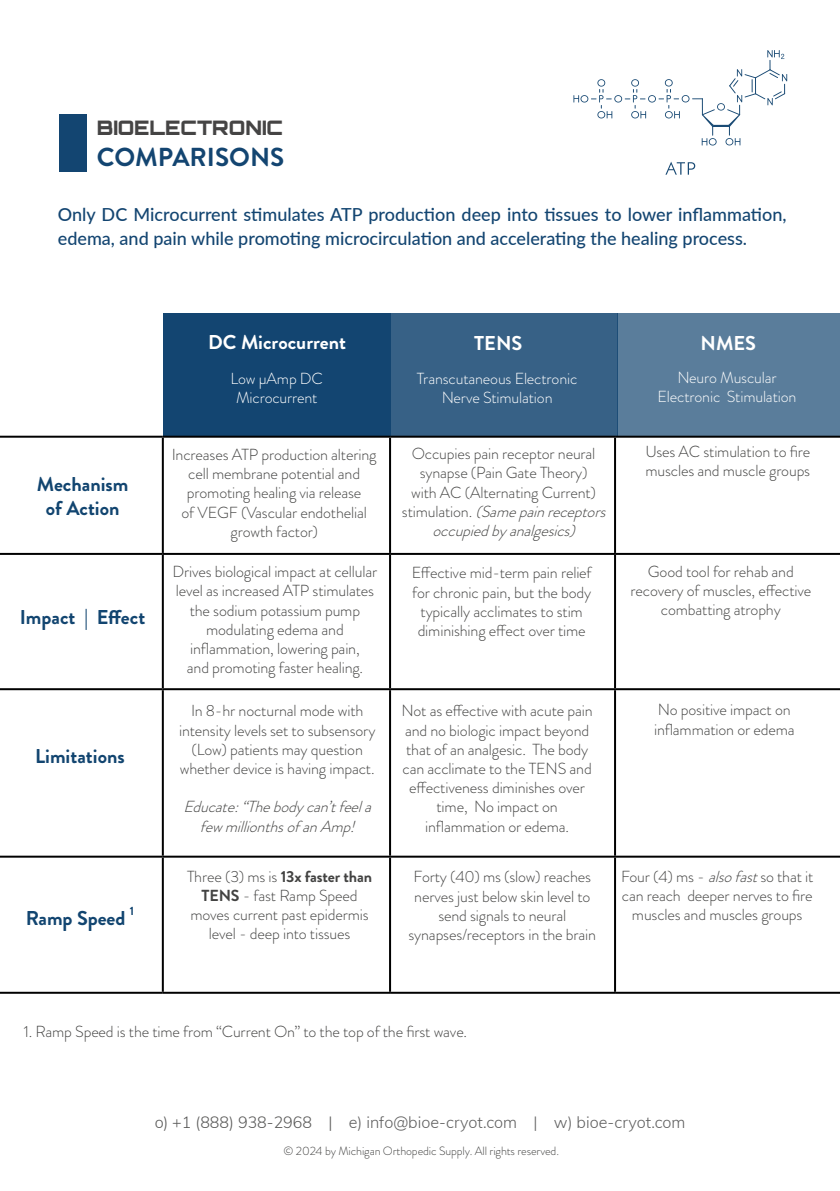
<style>
.page{position:relative;width:840px;height:1191px;background:#fff}
.page>*{position:absolute;margin:0;border:0;box-sizing:border-box;transform-origin:0 0}
.t1{font:700 26px "Brandon Grotesque";color:#134571}
.t2{font:700 20px/24px "Brandon Grotesque";color:#124570;text-align:center}
.t3{font:700 20px "Brandon Grotesque";color:#fff}
.t4{font:900 20px "Orbitron";color:#454444}
.t5{font:500 18px/24px "Lato";color:#134571}
.t6{font:300 16px/19.2px "Brandon Grotesque";letter-spacing:-.01em;color:#434342;text-align:center}
.t7{font:300 16px/19.2px "Brandon Grotesque";letter-spacing:-.01em;color:#fff;text-align:center}
.t8{font:300 16px "Muli";color:#5e5e5e}
.t9{font:italic 300 16px/19.2px "Brandon Grotesque";color:#434342;text-align:center}
.t10{font:300 12px "Brandon Grotesque";letter-spacing:-.01em;color:#434342}
.t11{font:700 12px "Brandon Grotesque";color:#124570}
.s1{font-style:italic}
.s2{font-weight:700}
.s3{color:#575756}
</style>
<div class="page">
<div style="left:163px;top:313px;width:227px;height:123px;background:#134571"></div>
<div style="left:390px;top:313px;width:226px;height:123px;background:#376186"></div>
<div style="left:616px;top:313px;width:223px;height:123px;background:#5a7d9b"></div>
<div style="left:59px;top:115px;width:28px;height:57px;background:#134571"></div>
<hr style="left:0;top:436px;width:163px;height:2px;background:#000">
<hr style="left:163px;top:436px;width:227px;height:2px;background:#000">
<hr style="left:162px;top:438px;width:2px;height:115px;background:#000">
<hr style="left:390px;top:436px;width:224px;height:2px;background:#000">
<hr style="left:389px;top:438px;width:2px;height:115px;background:#000">
<hr style="left:614px;top:436px;width:225px;height:2px;background:#000">
<hr style="left:613px;top:438px;width:2px;height:115px;background:#000">
<hr style="left:0;top:553px;width:163px;height:2px;background:#000">
<hr style="left:163px;top:553px;width:227px;height:2px;background:#000">
<hr style="left:162px;top:555px;width:2px;height:133px;background:#000">
<hr style="left:390px;top:553px;width:224px;height:2px;background:#000">
<hr style="left:389px;top:555px;width:2px;height:133px;background:#000">
<hr style="left:614px;top:553px;width:225px;height:2px;background:#000">
<hr style="left:613px;top:555px;width:2px;height:133px;background:#000">
<hr style="left:0;top:688px;width:163px;height:2px;background:#000">
<hr style="left:163px;top:688px;width:227px;height:2px;background:#000">
<hr style="left:162px;top:690px;width:2px;height:165px;background:#000">
<hr style="left:390px;top:688px;width:224px;height:2px;background:#000">
<hr style="left:389px;top:690px;width:2px;height:165px;background:#000">
<hr style="left:614px;top:688px;width:225px;height:2px;background:#000">
<hr style="left:613px;top:690px;width:2px;height:165px;background:#000">
<hr style="left:0;top:855px;width:163px;height:2px;background:#000">
<hr style="left:163px;top:855px;width:227px;height:2px;background:#000">
<hr style="left:162px;top:857px;width:2px;height:134px;background:#000">
<hr style="left:390px;top:855px;width:224px;height:2px;background:#000">
<hr style="left:389px;top:857px;width:2px;height:134px;background:#000">
<hr style="left:614px;top:855px;width:225px;height:2px;background:#000">
<hr style="left:613px;top:857px;width:2px;height:134px;background:#000">
<hr style="left:0;top:991px;width:163px;height:2px;background:#000">
<hr style="left:163px;top:991px;width:227px;height:2px;background:#000">
<hr style="left:390px;top:991px;width:224px;height:2px;background:#000">
<hr style="left:614px;top:991px;width:225px;height:2px;background:#000">
<svg style="left:573px;top:50px;width:215px;height:125px"></svg>
<p class="t4" style="left:97px;top:116px;width:187px">BIOELECTRONIC</p>
<h1 class="t1" style="left:97px;top:139px;width:189px">COMPARISONS</h1>
<p class="t5" style="left:58px;top:202px;width:729px">Only DC Microcurrent stimulates ATP production deep into tissues to lower inflammation, edema, and pain while promoting microcirculation and accelerating the healing process.</p>
<p class="t2" style="left:37px;top:472px;width:93px">Mechanism of Action</p>
<p class="t2" style="left:20px;top:605px;width:127px">Impact | Effect</p>
<p class="t2" style="left:35px;top:744px;width:91px">Limitations</p>
<p class="t2" style="left:26px;top:906px;width:101px">Ramp Speed</p>
<p class="t11" style="left:130px;top:902px;width:6px">1</p>
<p class="t3" style="left:208px;top:328px;width:139px">DC Microcurrent</p>
<p class="t3" style="left:474px;top:329px;width:50px">TENS</p>
<p class="t3" style="left:700px;top:329px;width:57px">NMES</p>
<p class="t7" style="left:416px;top:368px;width:162px">Transcutaneous Electronic<br>Nerve Stimulation</p>
<p class="t7" style="left:230px;top:368px;width:94px">Low µAmp DC<br>Microcurrent</p>
<p class="t7" style="left:657px;top:368px;width:140px">Neuro Muscular<br>Electronic Stimulation</p>
<p class="t6" style="left:172px;top:445px;width:206px">Increases ATP production altering cell membrane potential and promoting healing via release<br>of VEGF (Vascular endothelial growth factor)</p>
<p class="t6" style="left:401px;top:444px;width:211px">Occupies pain receptor neural synapse (Pain Gate Theory)<br>with AC (Alternating Current)<br>s t i m u l a t i o n . <span class="s1">(Samepainreceptors occupiedbyanalgesics)</span></p>
<p class="t6" style="left:645px;top:442px;width:166px;text-align:left">Uses AC stimulation to fire muscles and muscle groups</p>
<p class="t6" style="left:172px;top:562px;width:206px">Drives biological impact at cellular level as increased ATP stimulates the sodium potassium pump modulating edema and inflammation, lowering pain,<br>and promoting faster healing.</p>
<p class="t6" style="left:411px;top:563px;width:181px">Effective mid-term pain relief for chronic pain, but the body typically acclimates to stim diminishing effect over time</p>
<p class="t6" style="left:630px;top:562px;width:182px">Good tool for rehab and recovery of muscles, effective combatting atrophy</p>
<p class="t6" style="left:179px;top:701px;width:198px">In 8-hr nocturnal mode with intensity levels set to subsensory (Low) patients may question whether device is having impact.</p>
<p class="t9" style="left:183px;top:797px;width:195px">Educate:“Thebodycan’tfeela fewmillionthsofanAmp!</p>
<p class="t6" style="left:401px;top:701px;width:192px">Not as effective with acute pain and no biologic impact beyond that of an analgesic. The body can acclimate to the TENS and effectiveness diminishes over time, No impact on inflammation or edema.</p>
<p class="t6" style="left:653px;top:700px;width:142px;text-align:left">No positive impact on inflammation or edema</p>
<p class="t6" style="left:187px;top:866px;width:186px">Three (3) ms is <span class="s2">13x faster than<br>TENS</span> - fast Ramp Speed moves current past epidermis level - deep into tissues</p>
<p class="t6" style="left:408px;top:867px;width:189px">Forty (40) ms (slow) reaches nerves just below skin level to send signals to neural synapses/receptors in the brain</p>
<p class="t6" style="left:620px;top:867px;width:194px">Four (4) ms - <span class="s1">alsofast</span>so that it can reach deeper nerves to fire muscles and muscles groups</p>
<p class="t6" style="left:24px;top:1021px;width:444px">1. Ramp Speed is the time from “Current On” to the top of the first wave.</p>
<p class="t8" style="left:154px;top:1110px;width:532px"><span class="s3">o) +1 (888) 938-2968 |</span> e) info@bioe-cryot.com | w) bioe-cryot.com</p>
<p class="t10" style="left:283px;top:1143px;width:277px">© 2024 by Michigan Orthopedic Supply. All rights reserved.</p>
</div>
